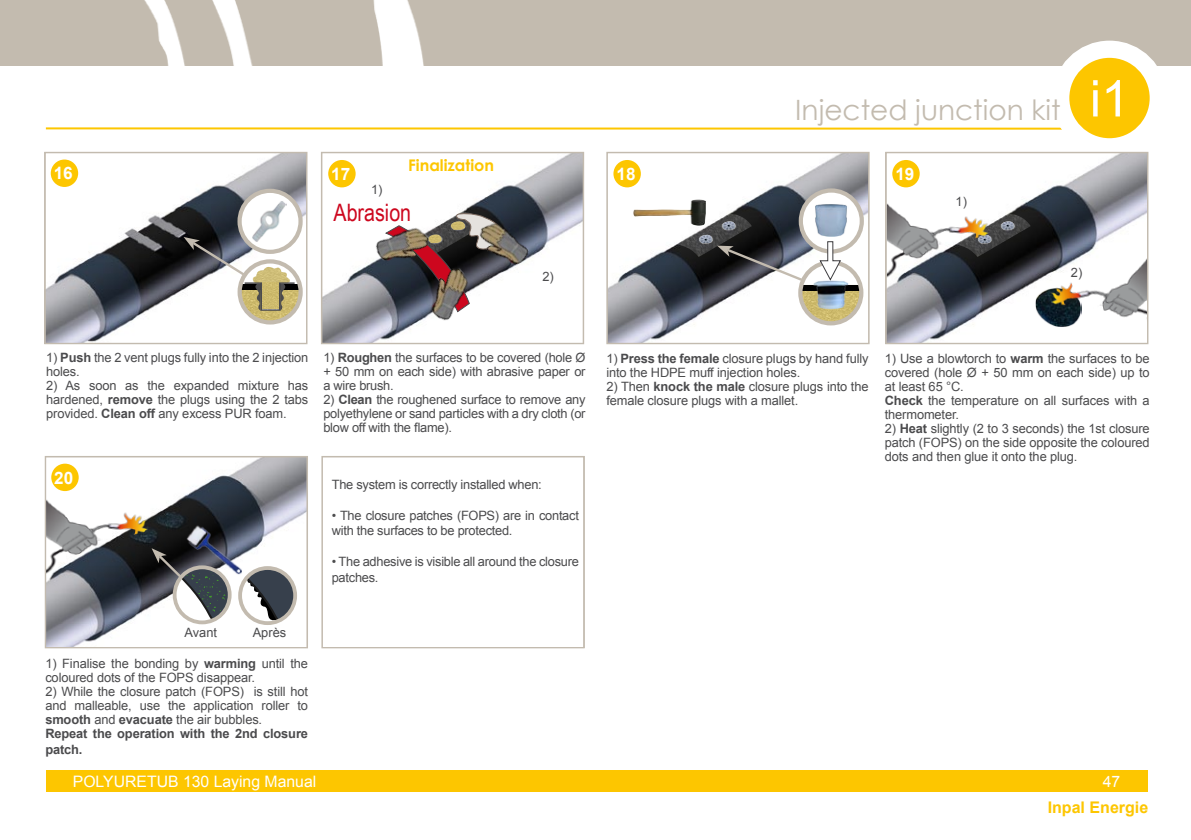
<style>
.page{position:relative;width:1191px;height:840px;background:#fff}
.page>*{position:absolute;margin:0;border:0;box-sizing:border-box;transform-origin:0 0}
.t1{font:28px "Century Gothic";color:#c3bbaf}
.t2{font:24px "Arial Narrow";color:#cd071e}
.t3{font:700 17.2px "Arial";color:#fff}
.t4{font:700 16px "Arial";color:#fdc600}
.t5{font:700 16px "Century Gothic";color:#fdc600}
.t6{font:15.8px "Arial";color:#fff}
.t7{font:12.8px/14px "Arial";letter-spacing:-.01em;color:#4b4b4d}
.t8{font:700 12.8px "Arial";color:#4b4b4d}
.s1{font-family:"Arial";font-size:50.6px;color:#fff}
.s2{font-weight:700}
</style>
<div class="page">
<div style="left:0;top:0;width:1191px;height:66px;background:#c3bbaf"></div>
<div style="left:46px;top:770px;width:1101px;height:21px;background:#fdc600"></div>
<hr style="left:46px;top:127px;width:1091px;height:3px;background:#fdc600">
<div style="left:1052px;top:41px;width:114px;height:114px;border:40px solid #fff;border-radius:50%"></div>
<div style="left:1069px;top:58px;width:80px;height:80px;background:#fdc600;border-radius:50%"></div>
<img style="left:323px;top:154px;width:258px;height:187px">
<div style="left:321px;top:152px;width:263px;height:192px;border:1px solid #c3bbaf"></div>
<div style="left:328px;top:160px;width:28px;height:27px;background:#fdc600;border-radius:50%"></div>
<img style="left:415px;top:312px;width:77px;height:19px">
<img style="left:364px;top:202px;width:76px;height:74px">
<svg style="left:385px;top:212px;width:126px;height:100px"></svg>
<img style="left:476px;top:210px;width:61px;height:62px">
<img style="left:47px;top:154px;width:258px;height:187px">
<div style="left:44px;top:152px;width:263px;height:192px;border:1px solid #c3bbaf"></div>
<div style="left:51px;top:159px;width:27px;height:28px;background:#fdc600;border-radius:50%"></div>
<svg style="left:184px;top:237px;width:117px;height:85px"></svg>
<img style="left:609px;top:154px;width:258px;height:187px">
<div style="left:606px;top:152px;width:263px;height:192px;border:1px solid #c3bbaf"></div>
<div style="left:613px;top:160px;width:28px;height:27px;background:#fdc600;border-radius:50%"></div>
<img style="left:677px;top:214px;width:75px;height:43px">
<svg style="left:801px;top:190px;width:60px;height:61px"></svg>
<div style="left:798px;top:188px;width:66px;height:65px;border:4px solid #c3bbaf;border-radius:50%"></div>
<img style="left:814px;top:203px;width:35px;height:16px">
<svg style="left:695px;top:219px;width:166px;height:104px"></svg>
<img style="left:630px;top:197px;width:77px;height:30px">
<svg style="left:240px;top:191px;width:60px;height:61px"></svg>
<img style="left:249px;top:200px;width:37px;height:43px">
<div style="left:237px;top:189px;width:66px;height:65px;border:4px solid #c3bbaf;border-radius:50%"></div>
<img style="left:888px;top:154px;width:257px;height:187px">
<div style="left:885px;top:152px;width:263px;height:192px;border:1px solid #c3bbaf"></div>
<div style="left:892px;top:160px;width:27px;height:27px;background:#fdc600;border-radius:50%"></div>
<img style="left:991px;top:214px;width:39px;height:43px">
<svg style="left:991px;top:219px;width:23px;height:25px"></svg>
<img style="left:1000px;top:221px;width:14px;height:10px">
<img style="left:887px;top:199px;width:104px;height:84px">
<img style="left:1034px;top:287px;width:8px;height:40px">
<img style="left:1042px;top:258px;width:105px;height:84px">
<div style="left:321px;top:455px;width:263px;height:193px;border:1px solid #c3bbaf"></div>
<img style="left:47px;top:458px;width:258px;height:187px">
<div style="left:45px;top:455px;width:263px;height:193px;border:1px solid #c3bbaf"></div>
<div style="left:51px;top:463px;width:28px;height:28px;background:#fdc600;border-radius:50%"></div>
<svg style="left:240px;top:567px;width:55px;height:55px"></svg>
<div style="left:238px;top:565px;width:59px;height:59px;border:4px solid #c3bbaf;border-radius:50%"></div>
<img style="left:181px;top:512px;width:68px;height:68px">
<svg style="left:136px;top:523px;width:94px;height:99px"></svg>
<img style="left:46px;top:495px;width:104px;height:84px">
<h1 class="t1" style="left:795px;top:90px;width:335px">Injected junction kit <span class="s1">i1</span></h1>
<p class="t5" style="left:408px;top:153px;width:87px">Finalization</p>
<h3 class="t3" style="left:331px;top:162px;width:24px">1 701 0</h3>
<h2 class="t2" style="left:333px;top:194px;width:79px">Abrasion</h2>
<h3 class="t3" style="left:54px;top:162px;width:21px">16</h3>
<h3 class="t3" style="left:616px;top:162px;width:21px">18</h3>
<h3 class="t3" style="left:895px;top:162px;width:21px">19</h3>
<p class="t7" style="left:371px;top:182px;width:13px">1)</p>
<p class="t7" style="left:542px;top:270px;width:13px">2)</p>
<p class="t7" style="left:955px;top:194px;width:13px">1)</p>
<p class="t7" style="left:1071px;top:265px;width:13px">2)</p>
<p class="t7" style="left:46px;top:350px;width:264px">1) <span class="s2">Push</span> the 2 vent plugs fully into the 2 injection holes.</p>
<p class="t7" style="left:46px;top:378px;width:264px;text-align:justify">2) As soon as the expanded mixture has hardened, <span class="s2">remove</span> the plugs using the 2 tabs provided. <span class="s2">Clean off</span> any excess PUR foam.</p>
<p class="t7" style="left:323px;top:350px;width:264px;text-align:justify">1) <span class="s2">Roughen</span> the surfaces to be covered (hole Ø + 50 mm on each side) with abrasive paper or a wire brush.</p>
<p class="t7" style="left:323px;top:392px;width:264px;text-align:justify">2) <span class="s2">Clean</span> the roughened surface to remove any polyethylene or sand particles with a dry cloth (or blow off with the flame).</p>
<h3 class="t3" style="left:54px;top:466px;width:21px">20</h3>
<p class="t7" style="left:332px;top:477px;width:212px">T<sup>10</sup>he system is correctly installed when:</p>
<p class="t7" style="left:332px;top:507px;width:249px;line-height:15.4px">• The closure patches (FOPS) are in contact with the surfaces to be protected.</p>
<p class="t7" style="left:332px;top:553px;width:249px;line-height:15.4px">• The adhesive is visible all around the closure patches.</p>
<p class="t7" style="left:184px;top:625px;width:34px">Avant</p>
<p class="t7" style="left:253px;top:624px;width:35px">Après</p>
<p class="t7" style="left:45px;top:656px;width:264px">1) Finalise the bonding by <span class="s2">warming</span> until the coloured dots of the FOPS disappear.</p>
<p class="t7" style="left:45px;top:684px;width:264px">2) While the closure patch (FOPS) is still hot and malleable, use the application roller to <span class="s2">smooth</span> and <span class="s2">evacuate</span> the air bubbles.<br><span class="s2">Repeat the operation with the 2nd closure</span></p>
<p class="t8" style="left:45px;top:740px;width:39px">patch.</p>
<p class="t7" style="left:606px;top:351px;width:264px">1) <span class="s2">Press the female</span> closure plugs by hand fully into the HDPE muff injection holes.</p>
<p class="t7" style="left:606px;top:379px;width:264px">2) Then <span class="s2">knock the male</span> closure plugs into the female closure plugs with a mallet.</p>
<p class="t7" style="left:885px;top:351px;width:266px">1) U se a blowtorch to <span class="s2">warm</span> the surfaces to be covered (hole Ø + 50 mm on each side) up to at least 65 °C.<br><span class="s2">Check</span> the temperature on all surfaces with a thermometer.</p>
<p class="t7" style="left:885px;top:421px;width:266px;text-align:justify">2) <span class="s2">Heat</span> slightly (2 to 3 seconds) the 1st closure patch (FOPS) on the side opposite the coloured dots and then glue it onto the plug.</p>
<p class="t6" style="left:73px;top:770px;width:245px">Polyuretub 130 Laying Manual</p>
<p class="t6" style="left:1102px;top:770px;width:19px">47</p>
<p class="t4" style="left:1047px;top:796px;width:102px">Inpal Energie</p>
</div>
